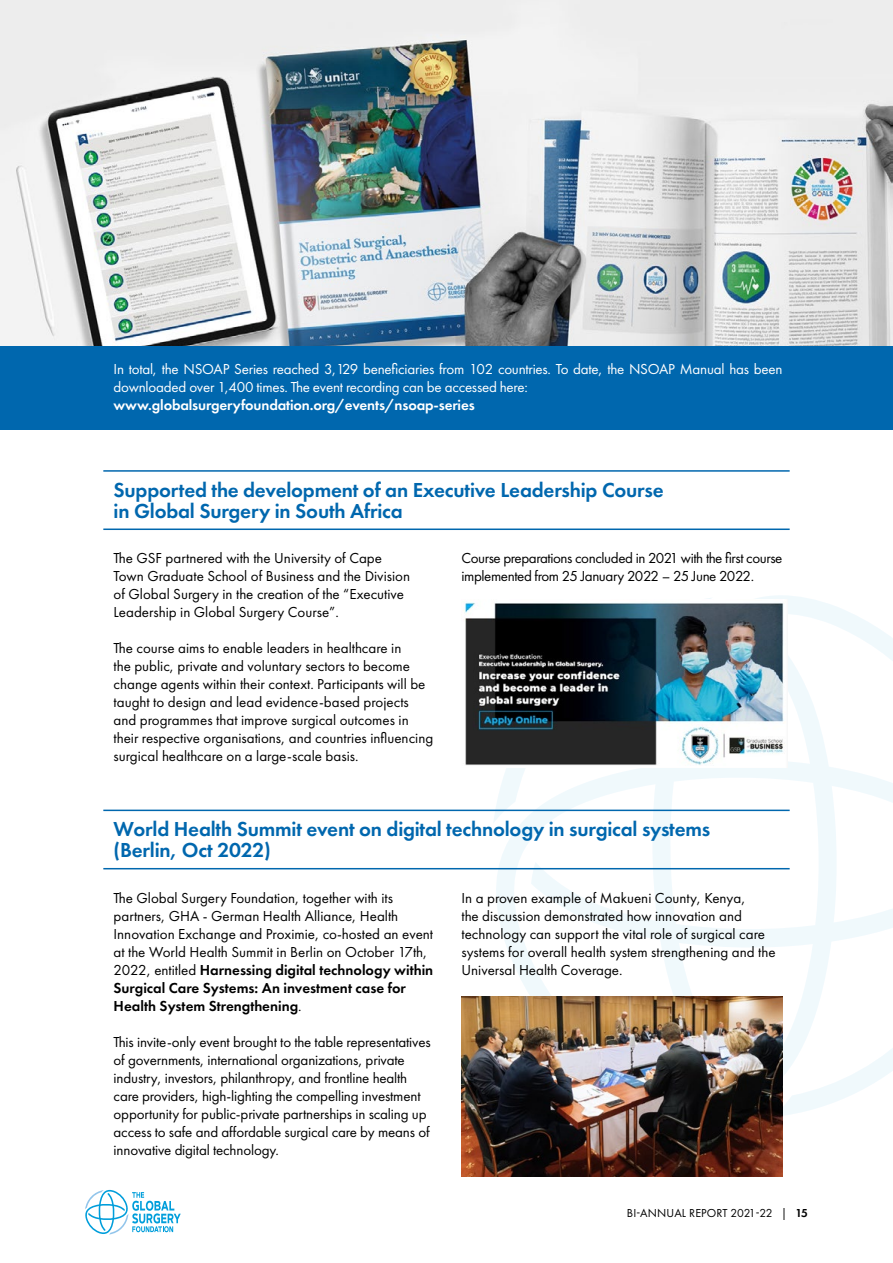
<style>
.page{position:relative;width:893px;height:1263px;background:#fff}
.page>*{position:absolute;margin:0;border:0;box-sizing:border-box;transform-origin:0 0}
.t1{font:600 21px/21px "Futura PT";letter-spacing:-.01em;color:#0067ae}
.t2{font:15px/18px "Futura PT";color:#000}
.t3{font:15px/18px "Futura PT";letter-spacing:-.015em;color:#fff}
.t4{font:15px/18px "Futura PT";letter-spacing:-.025em;color:#000}
.t5{font:600 15px "Futura PT";letter-spacing:-.01em;color:#fff}
.t6{font:12px "Futura PT";letter-spacing:.01em;color:#000}
.s1{font-weight:600}
</style>
<div class="page">
<svg style="left:85px;top:1190px;width:96px;height:44px"></svg>
<svg style="left:492px;top:809px;width:39px;height:187px"></svg>
<svg style="left:531px;top:595px;width:362px;height:401px"></svg>
<svg style="left:493px;top:597px;width:220px;height:227px"></svg>
<svg style="left:773px;top:873px;width:120px;height:244px"></svg>
<img style="left:0;top:0;width:893px;height:347px">
<img style="left:464px;top:599px;width:323px;height:168px">
<div style="left:0;top:347px;width:893px;height:83px;background:#0067ae"></div>
<hr style="left:103px;top:470px;width:687px;height:2px;background:#0067ae">
<hr style="left:103px;top:528px;width:687px;height:2px;background:#0067ae">
<img style="left:461px;top:996px;width:321px;height:181px">
<hr style="left:103px;top:810px;width:687px;height:1px;background:#0067ae">
<hr style="left:103px;top:868px;width:687px;height:1px;background:#0067ae">
<p class="t3" style="left:114px;top:360px;width:670px">In total, the NSOAP Series reached 3,129 beneficiaries from 102 countries. To date, the NSOAP Manual has been downloaded over 1,400 times. The event recording can be accessed here:</p>
<p class="t5" style="left:114px;top:396px;width:363px">www.globalsurgeryfoundation.org/events/nsoap-series</p>
<h1 class="t1" style="left:114px;top:479px;width:551px">Supported the development of an Executive Leadership Course in Global Surgery in South Africa</h1>
<p class="t2" style="left:114px;top:549px;width:298px">The GSF partnered with the University of Cape Town Graduate School of Business and the Division of Global Surgery in the creation of the “Executive Leadership in Global Surgery Course”.</p>
<p class="t2" style="left:114px;top:639px;width:321px">The course aims to enable leaders in healthcare in<br>the public, private and voluntary sectors to become change agents within their context. Participants will be taught to design and lead evidence-based projects and programmes that improve surgical outcomes in their respective organisations, and countries influencing surgical healthcare on a large-scale basis.</p>
<p class="t4" style="left:461px;top:549px;width:322px">Course preparations concluded in 2021 with the first course implemented from 25 January 2022 – 25 June 2022.</p>
<h1 class="t1" style="left:114px;top:818px;width:598px">World Health Summit event on digital technology in surgical systems (Berlin, Oct 2022)</h1>
<p class="t2" style="left:114px;top:889px;width:321px">The Global Surgery Foundation, together with its partners, GHA - German Health Alliance, Health Innovation Exchange and Proximie, co-hosted an event at the World Health Summit in Berlin on October 17th, 2022, entitled <span class="s1">Harnessing digital technology within Surgical Care Systems: An investment case for Health System Strengthening</span>.</p>
<p class="t2" style="left:114px;top:1033px;width:319px">This invite-only event brought to the table representatives of governments, international organizations, private industry, investors, philanthropy, and frontline health care providers, high-lighting the compelling investment opportunity for public-private partnerships in scaling up access to safe and affordable surgical care by means of innovative digital technology.</p>
<p class="t2" style="left:461px;top:889px;width:316px">In a proven example of Makueni County, Kenya,<br>the discussion demonstrated how innovation and technology can support the vital role of surgical care systems for overall health system strengthening and the Universal Health Coverage.</p>
<p class="t6" style="left:627px;top:1206px;width:183px">BI-ANNUAL REPORT 2021-22 | <span class="s1">15</span></p>
</div>
